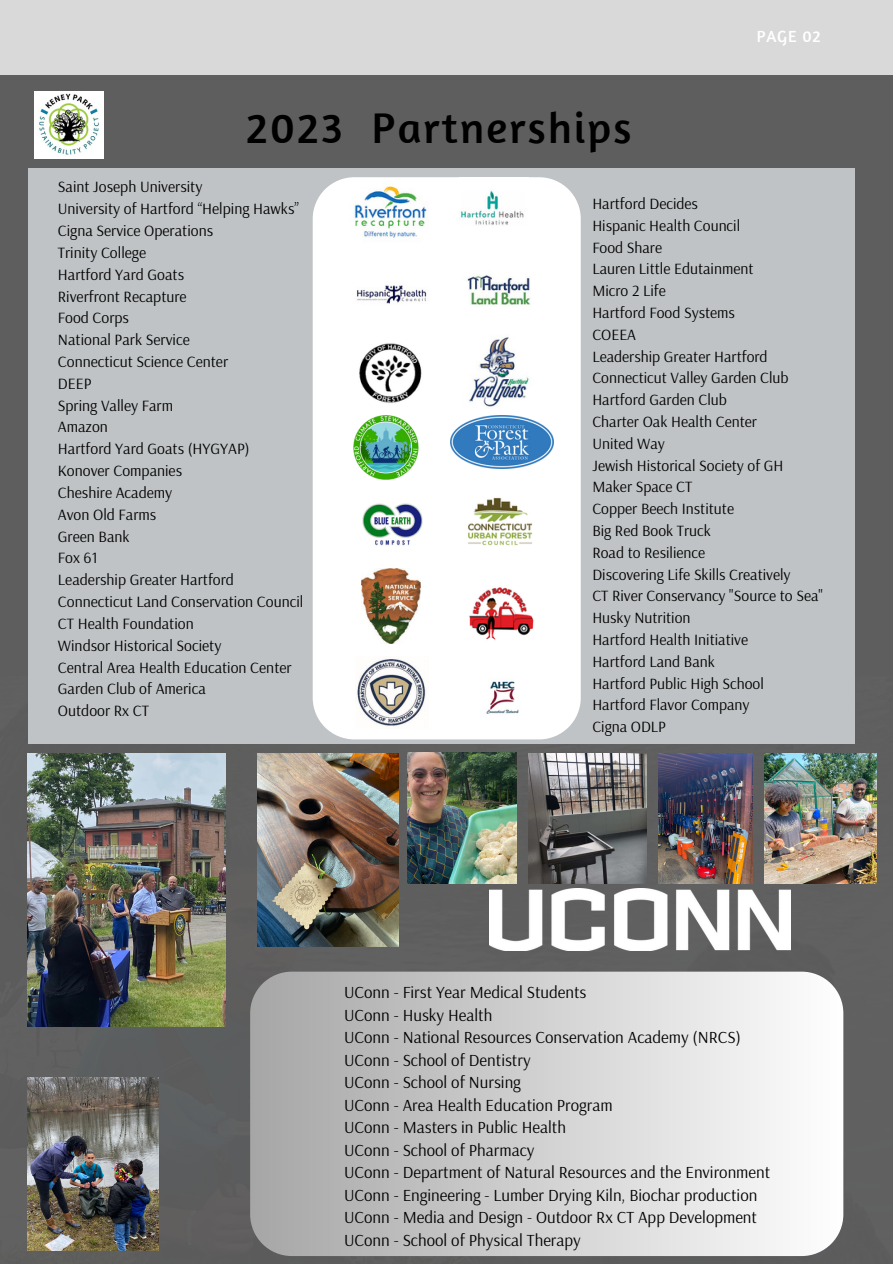
<style>
.page{position:relative;width:893px;height:1264px;background:#fff}
.page>*{position:absolute;margin:0;border:0;box-sizing:border-box;transform-origin:0 0}
.t1{font:43.95px "Amaranth";letter-spacing:.05em;color:#000}
.t2{font:16.8px "Arsenal";color:#000}
.t3{font:16.5px "Amaranth";letter-spacing:.05em;color:#fff}
.t4{font:15.6px "Arsenal";color:#000}
</style>
<div class="page">
<div style="left:0;top:0;width:892px;height:1263px;background:#5e5e5e"></div>
<div style="left:0;top:0;width:892px;height:74px;background:#d9d9d9"></div>
<img style="left:27px;top:676px;width:850px;height:580px">
<img style="left:35px;top:92px;width:68px;height:66px">
<img style="left:489px;top:888px;width:301px;height:62px">
<div style="left:28px;top:168px;width:826px;height:575px;background:#c0c3c5"></div>
<img style="left:28px;top:1077px;width:130px;height:173px">
<div style="left:313px;top:177px;width:267px;height:562px;background:#fff"></div>
<img style="left:450px;top:416px;width:103px;height:52px">
<img style="left:458px;top:488px;width:84px;height:67px">
<img style="left:461px;top:580px;width:80px;height:67px">
<img style="left:353px;top:500px;width:78px;height:52px">
<img style="left:463px;top:335px;width:74px;height:73px">
<img style="left:353px;top:416px;width:65px;height:64px">
<img style="left:353px;top:338px;width:74px;height:69px">
<img style="left:356px;top:656px;width:72px;height:72px">
<img style="left:461px;top:667px;width:80px;height:60px">
<img style="left:658px;top:753px;width:94px;height:131px">
<img style="left:28px;top:753px;width:198px;height:273px">
<img style="left:529px;top:753px;width:117px;height:131px">
<img style="left:258px;top:753px;width:140px;height:194px">
<img style="left:408px;top:753px;width:109px;height:130px">
<img style="left:764px;top:753px;width:112px;height:131px">
<svg style="left:250px;top:971px;width:593px;height:284px;background:#d0d0d0"></svg>
<img style="left:463px;top:255px;width:71px;height:71px">
<img style="left:355px;top:258px;width:72px;height:72px">
<img style="left:349px;top:181px;width:82px;height:61px">
<img style="left:459px;top:177px;width:69px;height:69px">
<img style="left:361px;top:568px;width:59px;height:75px">
<p class="t1" style="left:246px;top:100px;width:387px">2023 Partnerships</p>
<p class="t3" style="left:756px;top:26px;width:65px">PAGE 02</p>
<p class="t4" style="left:58px;top:177px;width:146px">Saint Joseph University</p>
<p class="t4" style="left:58px;top:199px;width:242px">University of Hartford “Helping Hawks”</p>
<p class="t4" style="left:58px;top:220px;width:157px">Cigna Service Operations</p>
<p class="t4" style="left:58px;top:242px;width:90px">Trinity College</p>
<p class="t4" style="left:58px;top:264px;width:128px">Hartford Yard Goats</p>
<p class="t4" style="left:58px;top:286px;width:130px">Riverfront Recapture</p>
<p class="t4" style="left:58px;top:308px;width:73px">Food Corps</p>
<p class="t4" style="left:58px;top:329px;width:133px">National Park Service</p>
<p class="t4" style="left:58px;top:351px;width:172px">Connecticut Science Center</p>
<p class="t4" style="left:58px;top:373px;width:35px">DEEP</p>
<p class="t4" style="left:58px;top:395px;width:117px">Spring Valley Farm</p>
<p class="t4" style="left:58px;top:417px;width:52px">Amazon</p>
<p class="t4" style="left:58px;top:438px;width:193px">Hartford Yard Goats (HYGYAP)</p>
<p class="t4" style="left:58px;top:460px;width:126px">Konover Companies</p>
<p class="t4" style="left:58px;top:482px;width:116px">Cheshire Academy</p>
<p class="t4" style="left:58px;top:504px;width:100px">Avon Old Farms</p>
<p class="t4" style="left:58px;top:526px;width:73px">Green Bank</p>
<p class="t4" style="left:58px;top:548px;width:41px">Fox 61</p>
<p class="t4" style="left:58px;top:569px;width:178px">Leadership Greater Hartford</p>
<p class="t4" style="left:58px;top:591px;width:247px">Connecticut Land Conservation Council</p>
<p class="t4" style="left:58px;top:613px;width:137px">CT Health Foundation</p>
<p class="t4" style="left:58px;top:635px;width:165px">Windsor Historical Society</p>
<p class="t4" style="left:58px;top:657px;width:235px">Central Area Health Education Center</p>
<p class="t4" style="left:58px;top:678px;width:149px">Garden Club of America</p>
<p class="t4" style="left:58px;top:700px;width:93px">Outdoor Rx CT</p>
<p class="t4" style="left:592px;top:193px;width:107px">Hartford Decides</p>
<p class="t4" style="left:592px;top:215px;width:149px">Hispanic Health Council</p>
<p class="t4" style="left:592px;top:237px;width:71px">Food Share</p>
<p class="t4" style="left:592px;top:259px;width:163px">Lauren Little Edutainment</p>
<p class="t4" style="left:592px;top:280px;width:75px">Micro 2 Life</p>
<p class="t4" style="left:592px;top:302px;width:144px">Hartford Food Systems</p>
<p class="t4" style="left:592px;top:324px;width:45px">COEEA</p>
<p class="t4" style="left:592px;top:346px;width:177px">Leadership Greater Hartford</p>
<p class="t4" style="left:592px;top:368px;width:198px">Connecticut Valley Garden Club</p>
<p class="t4" style="left:592px;top:389px;width:136px">Hartford Garden Club</p>
<p class="t4" style="left:592px;top:411px;width:166px">Charter Oak Health Center</p>
<p class="t4" style="left:592px;top:433px;width:74px">United Way</p>
<p class="t4" style="left:592px;top:455px;width:193px">Jewish Historical Society of GH</p>
<p class="t4" style="left:592px;top:477px;width:101px">Maker Space CT</p>
<p class="t4" style="left:592px;top:498px;width:143px">Copper Beech Institute</p>
<p class="t4" style="left:592px;top:520px;width:120px">Big Red Book Truck</p>
<p class="t4" style="left:592px;top:542px;width:114px">Road to Resilience</p>
<p class="t4" style="left:592px;top:564px;width:200px">Discovering Life Skills Creatively</p>
<p class="t4" style="left:592px;top:586px;width:232px">CT River Conservancy "Source to Sea"</p>
<p class="t4" style="left:592px;top:607px;width:100px">Husky Nutrition</p>
<p class="t4" style="left:592px;top:629px;width:157px">Hartford Health Initiative</p>
<p class="t4" style="left:592px;top:651px;width:124px">Hartford Land Bank</p>
<p class="t4" style="left:592px;top:673px;width:173px">Hartford Public High School</p>
<p class="t4" style="left:592px;top:694px;width:159px">Hartford Flavor Company</p>
<p class="t4" style="left:592px;top:716px;width:75px">Cigna ODLP</p>
<p class="t2" style="left:344px;top:981px;width:244px">UConn - First Year Medical Students</p>
<p class="t2" style="left:344px;top:1003px;width:150px">UConn - Husky Health</p>
<p class="t2" style="left:344px;top:1026px;width:398px">UConn - National Resources Conservation Academy (NRCS)</p>
<p class="t2" style="left:344px;top:1048px;width:188px">UConn - School of Dentistry</p>
<p class="t2" style="left:344px;top:1071px;width:178px">UConn - School of Nursing</p>
<p class="t2" style="left:344px;top:1093px;width:270px">UConn - Area Health Education Program</p>
<p class="t2" style="left:344px;top:1116px;width:223px">UConn - Masters in Public Health</p>
<p class="t2" style="left:344px;top:1138px;width:192px">UConn - School of Pharmacy</p>
<p class="t2" style="left:344px;top:1161px;width:427px">UConn - Department of Natural Resources and the Environment</p>
<p class="t2" style="left:344px;top:1183px;width:415px">UConn - Engineering - Lumber Drying Kiln, Biochar production</p>
<p class="t2" style="left:344px;top:1206px;width:414px">UConn - Media and Design - Outdoor Rx CT App Development</p>
<p class="t2" style="left:344px;top:1228px;width:238px">UConn - School of Physical Therapy</p>
</div>
